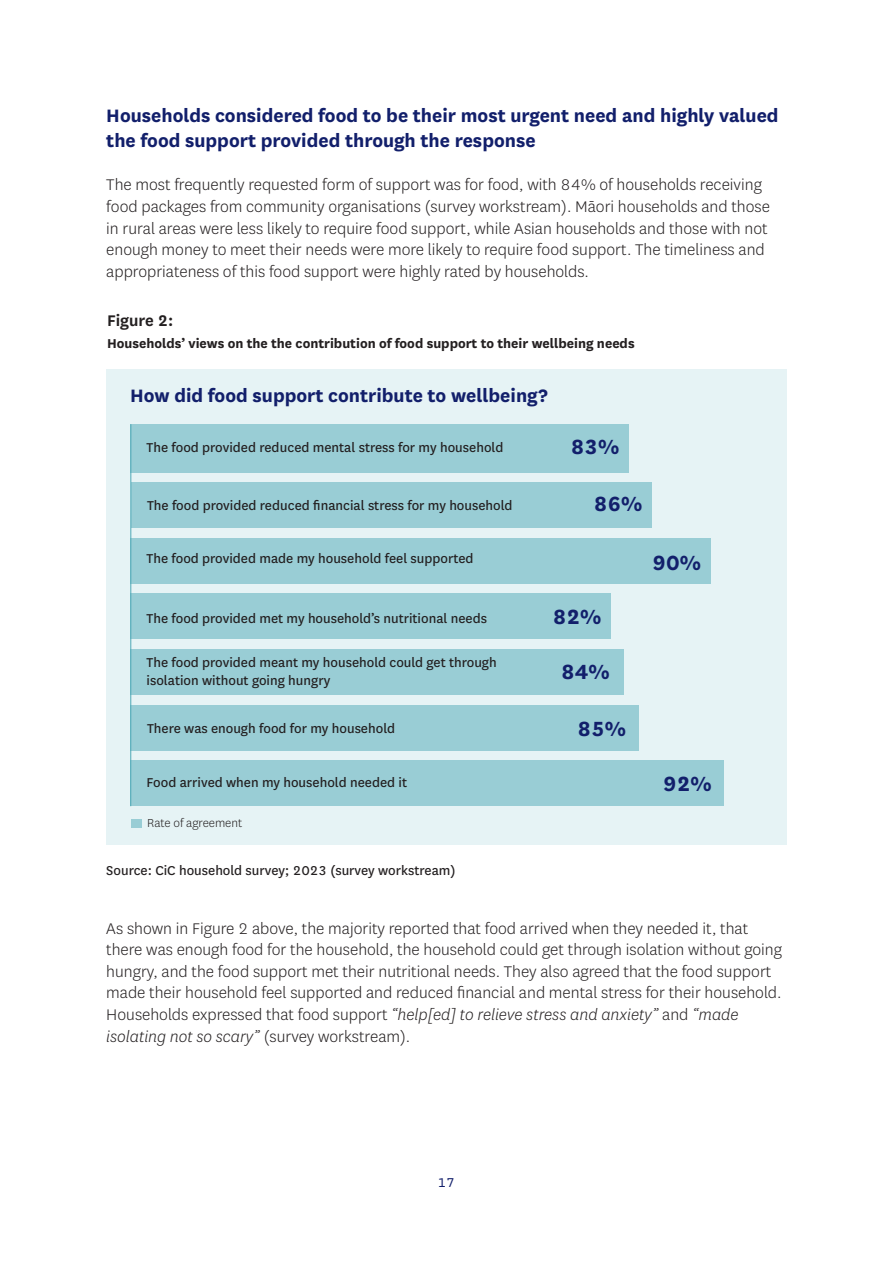
<style>
.page{position:relative;width:893px;height:1263px;background:#fff}
.page>*{position:absolute;margin:0;border:0;box-sizing:border-box;transform-origin:0 0}
.Large_graph_numbers{font:700 24px "National";color:#121f6b}
.Body_copy_sub_header_1{font:700 21px/25.2px "National";color:#121f6b}
.Graph_header{font:700 21px "National";color:#121f6b}
.Body_copy{font:300 18px/21.6px "National";color:#231f20}
.Body_copy_bold{font:600 18px "National";color:#231f20}
.Graph_left_aligned_label_text{font:15px/18px "National";color:#231f20}
.figure_text{font:700 15px "National";color:#231f20}
.Quotation_or_graph_source{font:15px "National";color:#231f20}
.t1{font:15px "National";color:#121f6b}
.Footnote_text{font:300 13.5px "National";color:#231f20}
.s1{font-style:italic}
</style>
<div class="page">
<div style="left:106px;top:369px;width:681px;height:476px;background:#e6f3f5"></div>
<div style="left:131px;top:760px;width:593px;height:46px;background:#99cdd5"></div>
<div style="left:131px;top:705px;width:508px;height:45px;background:#99cdd5"></div>
<div style="left:131px;top:649px;width:493px;height:46px;background:#99cdd5"></div>
<div style="left:131px;top:593px;width:480px;height:46px;background:#99cdd5"></div>
<div style="left:131px;top:538px;width:580px;height:46px;background:#99cdd5"></div>
<div style="left:131px;top:482px;width:521px;height:46px;background:#99cdd5"></div>
<div style="left:131px;top:424px;width:498px;height:48px;background:#99cdd5"></div>
<hr style="left:130px;top:424px;width:1px;height:382px;background:#4da8b6">
<div style="left:131px;top:819px;width:11px;height:8px;background:#99cdd5"></div>
<p class="Body_copy_sub_header_1" style="left:106px;top:101px;width:674px">Households considered food to be their most urgent need and highly valued the food support provided through the response</p>
<p class="Body_copy" style="left:106px;top:174px;width:665px">The most frequently requested form of support was for food, with 84% of households receiving food packages from community organisations (survey workstream). Māori households and those in rural areas were less likely to require food support, while Asian households and those with not enough money to meet their needs were more likely to require food support. The timeliness and appropriateness of this food support were highly rated by households.</p>
<p class="Body_copy_bold" style="left:107px;top:308px;width:68px">Figure 2:</p>
<p class="figure_text" style="left:107px;top:333px;width:529px">Households’ views on the the contribution of food support to their wellbeing needs</p>
<p class="Graph_header" style="left:130px;top:380px;width:419px">How did food support contribute to wellbeing?</p>
<p class="Graph_left_aligned_label_text" style="left:147px;top:438px;width:358px">The food provided reduced mental stress for my household</p>
<p class="Large_graph_numbers" style="left:571px;top:430px;width:50px">83%</p>
<p class="Graph_left_aligned_label_text" style="left:147px;top:495px;width:367px">The food provided reduced financial stress for my household</p>
<p class="Graph_left_aligned_label_text" style="left:147px;top:549px;width:328px">The food provided made my household feel supported</p>
<p class="Graph_left_aligned_label_text" style="left:147px;top:608px;width:342px">The food provided met my household’s nutritional needs</p>
<p class="Graph_left_aligned_label_text" style="left:147px;top:653px;width:352px">The food provided meant my household could get through isolation without going hungry</p>
<p class="Graph_left_aligned_label_text" style="left:147px;top:719px;width:250px">There was enough food for my household</p>
<p class="Graph_left_aligned_label_text" style="left:147px;top:772px;width:262px">Food arrived when my household needed it</p>
<p class="Footnote_text" style="left:147px;top:815px;width:97px">Rate of agreement</p>
<p class="Quotation_or_graph_source" style="left:106px;top:860px;width:351px">Source: CiC household survey; 2023 (survey workstream)</p>
<p class="Large_graph_numbers" style="left:594px;top:486px;width:50px">86%</p>
<p class="Large_graph_numbers" style="left:553px;top:600px;width:50px">82%</p>
<p class="Large_graph_numbers" style="left:561px;top:655px;width:50px">84%</p>
<p class="Large_graph_numbers" style="left:577px;top:711px;width:50px">85%</p>
<p class="Large_graph_numbers" style="left:652px;top:546px;width:50px">90%</p>
<p class="Large_graph_numbers" style="left:663px;top:766px;width:50px">92%</p>
<p class="Body_copy" style="left:106px;top:917px;width:677px">As shown in Figure 2 above, the majority reported that food arrived when they needed it, that there was enough food for the household, the household could get through isolation without going hungry, and the food support met their nutritional needs. They also agreed that the food support made their household feel supported and reduced financial and mental stress for their household.<br>Households expressed that food support <span class="s1">“help[ed] to relieve stress and anxiety”</span> and <span class="s1">“made isolating not so scary”</span> (survey workstream).</p>
<p class="t1" style="left:438px;top:1173px;width:19px">17</p>
</div>
